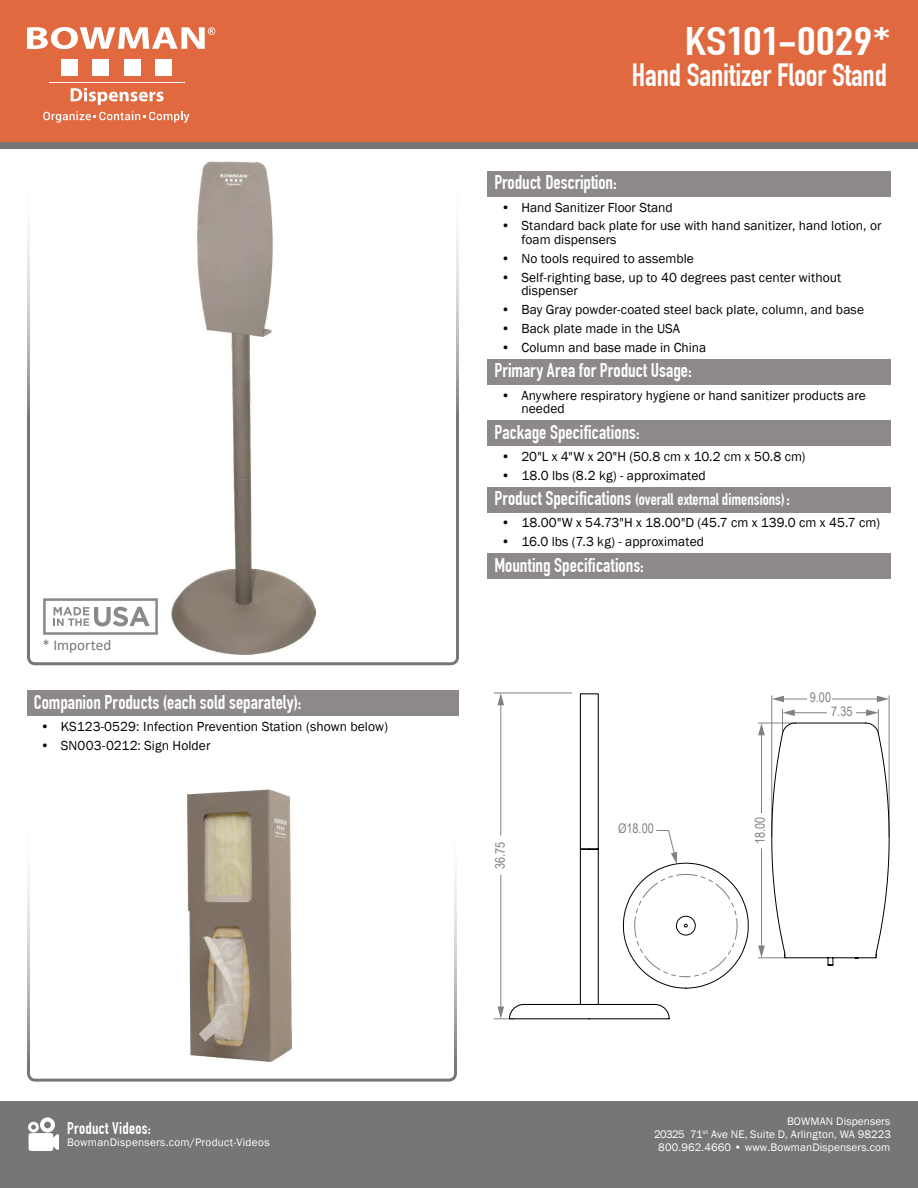
<style>
.page{position:relative;width:918px;height:1188px;background:#fff}
.page>*{position:absolute;margin:0;border:0;box-sizing:border-box;transform-origin:0 0}
.t1{font:700 39px "DIN Condensed";letter-spacing:.005em;color:#fff;scale:1.28 1}
.t2{font:700 31.5px "DIN Condensed";letter-spacing:-.005em;color:#fff}
.t3{font:700 19.5px "DIN Condensed";color:#fff}
.t4{font:700 16.5px "DIN Condensed";color:#fff}
.t5{font:15px "Calibri";letter-spacing:.005em;color:#787675}
.t6{font:13.5px/13.5px "Franklin Gothic";letter-spacing:.005em;color:#000}
.t7{font:13.35px "Arial Narrow";color:#818181}
.t8{font:11.25px/12.8px "Franklin Gothic";letter-spacing:.01em;color:#fff;text-align:right}
.s1{font-size:19.5px}
</style>
<div class="page">
<div style="left:0;top:1101px;width:918px;height:87px;background:#787675"></div>
<div style="left:0;top:0;width:918px;height:148px;background:#787675"></div>
<svg style="left:28px;top:1117px;width:31px;height:34px"></svg>
<img style="left:27px;top:878px;width:430px;height:204px">
<img style="left:27px;top:234px;width:432px;height:431px">
<div style="left:0;top:0;width:918px;height:142px;background:#e0693f"></div>
<svg style="left:27px;top:27px;width:188px;height:22px"></svg>
<div style="left:61px;top:60px;width:17px;height:16px;background:#fff"></div>
<div style="left:92px;top:60px;width:17px;height:16px;background:#fff"></div>
<div style="left:124px;top:60px;width:17px;height:16px;background:#fff"></div>
<div style="left:155px;top:60px;width:17px;height:16px;background:#fff"></div>
<hr style="left:49px;top:82px;width:135px;height:1px;background:#fff">
<svg style="left:71px;top:88px;width:93px;height:17px"></svg>
<svg style="left:43px;top:111px;width:146px;height:12px"></svg>
<svg style="left:43px;top:598px;width:115px;height:37px"></svg>
<hr style="left:500px;top:875px;width:1px;height:134px;background:#818181">
<hr style="left:500px;top:703px;width:1px;height:132px;background:#818181">
<svg style="left:498px;top:694px;width:6px;height:11px"></svg>
<svg style="left:494px;top:1007px;width:14px;height:12px"></svg>
<hr style="left:494px;top:693px;width:78px;height:1px;background:#818181">
<svg style="left:508px;top:693px;width:162px;height:327px"></svg>
<hr style="left:832px;top:699px;width:47px;height:1px;background:#818181">
<svg style="left:877px;top:696px;width:12px;height:6px"></svg>
<svg style="left:772px;top:696px;width:35px;height:6px"></svg>
<hr style="left:889px;top:696px;width:1px;height:141px;background:#818181">
<hr style="left:771px;top:696px;width:1px;height:141px;background:#818181">
<svg style="left:758px;top:709px;width:131px;height:257px"></svg>
<svg style="left:623px;top:830px;width:126px;height:159px"></svg>
<div style="left:488px;top:171px;width:403px;height:26px;background:#8d8989"></div>
<div style="left:488px;top:359px;width:403px;height:26px;background:#8d8989"></div>
<div style="left:488px;top:420px;width:403px;height:26px;background:#8d8989"></div>
<div style="left:488px;top:487px;width:403px;height:26px;background:#8d8989"></div>
<div style="left:488px;top:553px;width:403px;height:26px;background:#8d8989"></div>
<div style="left:27px;top:690px;width:432px;height:26px;background:#8d8989"></div>
<img style="left:172px;top:162px;width:144px;height:492px">
<img style="left:178px;top:789px;width:123px;height:282px">
<img style="left:178px;top:806px;width:123px;height:3px">
<p class="t5" style="left:43px;top:635px;width:70px">* Imported</p>
<h3 class="t3" style="left:34px;top:690px;width:269px">Companion Products (each sold separately):</h3>
<p class="t6" style="left:40px;top:720px;width:349px">• KS123-0529: Infection Prevention Station (shown below)</p>
<p class="t6" style="left:40px;top:739px;width:171px">• SN003-0212: Sign Holder</p>
<p class="t4" style="left:67px;top:1118px;width:85px">Product Videos:</p>
<p class="t8" style="left:67px;top:1136px;width:204px">BowmanDispensers.com/Product-Videos</p>
<h1 class="t1" style="left:685px;top:18px;width:163px">KS101-0029*</h1>
<h2 class="t2" style="left:632px;top:57px;width:257px">Hand Sanitizer Floor Stand</h2>
<h3 class="t3" style="left:494px;top:171px;width:124px">Product Description:</h3>
<p class="t6" style="left:501px;top:201px;width:173px">• Hand Sanitizer Floor Stand</p>
<p class="t6" style="left:521px;top:219px;width:362px;text-indent:-20px">• Standard back plate for use with hand sanitizer, hand lotion, or foam dispensers</p>
<p class="t6" style="left:501px;top:252px;width:194px">• No tools required to assemble</p>
<p class="t6" style="left:521px;top:271px;width:322px;text-indent:-20px">• Self-righting base, up to 40 degrees past center without dispenser</p>
<p class="t6" style="left:501px;top:303px;width:364px">• Bay Gray powder-coated steel back plate, column, and base</p>
<p class="t6" style="left:501px;top:322px;width:181px">• Back plate made in the USA</p>
<p class="t6" style="left:501px;top:341px;width:207px">• Column and base made in China</p>
<h3 class="t3" style="left:494px;top:359px;width:199px">Primary Area for Product Usage:</h3>
<p class="t6" style="left:521px;top:389px;width:346px;text-indent:-20px">• Anywhere respiratory hygiene or hand sanitizer products are needed</p>
<h3 class="t3" style="left:494px;top:420px;width:147px">Package Specifications:</h3>
<p class="t6" style="left:501px;top:450px;width:306px">• 20"L x 4"W x 20"H (50.8 cm x 10.2 cm x 50.8 cm)</p>
<p class="t6" style="left:501px;top:469px;width:206px">• 18.0 lbs (8.2 kg) - approximated</p>
<p class="t4" style="left:494px;top:490px;width:297px"><span class="s1">Product Specifications</span> (overall external dimensions)<span class="s1">:</span></p>
<p class="t6" style="left:501px;top:516px;width:380px">• 18.00"W x 54.73"H x 18.00"D (45.7 cm x 139.0 cm x 45.7 cm)</p>
<p class="t6" style="left:501px;top:535px;width:205px">• 16.0 lbs (7.3 kg) - approximated</p>
<h3 class="t3" style="left:494px;top:553px;width:151px">Mounting Specifications:</h3>
<p class="t7" style="left:810px;top:688px;width:23px">9.00</p>
<p class="t7" style="left:490px;top:869px;width:29px;rotate:-90deg">36.75</p>
<p class="t7" style="left:618px;top:819px;width:37px">Ø18.00</p>
<p class="t7" style="left:750px;top:844px;width:29px;rotate:-90deg">18.00</p>
<p class="t7" style="left:831px;top:702px;width:23px">7.35</p>
<p class="t8" style="left:654px;top:1116px;width:238px">BOWMAN Dispensers<br>20325 71<sup>st</sup> Ave NE, Suite D, Arlington, WA 98223<br>800.962.4660 • www.BowmanDispensers.com</p>
</div>
